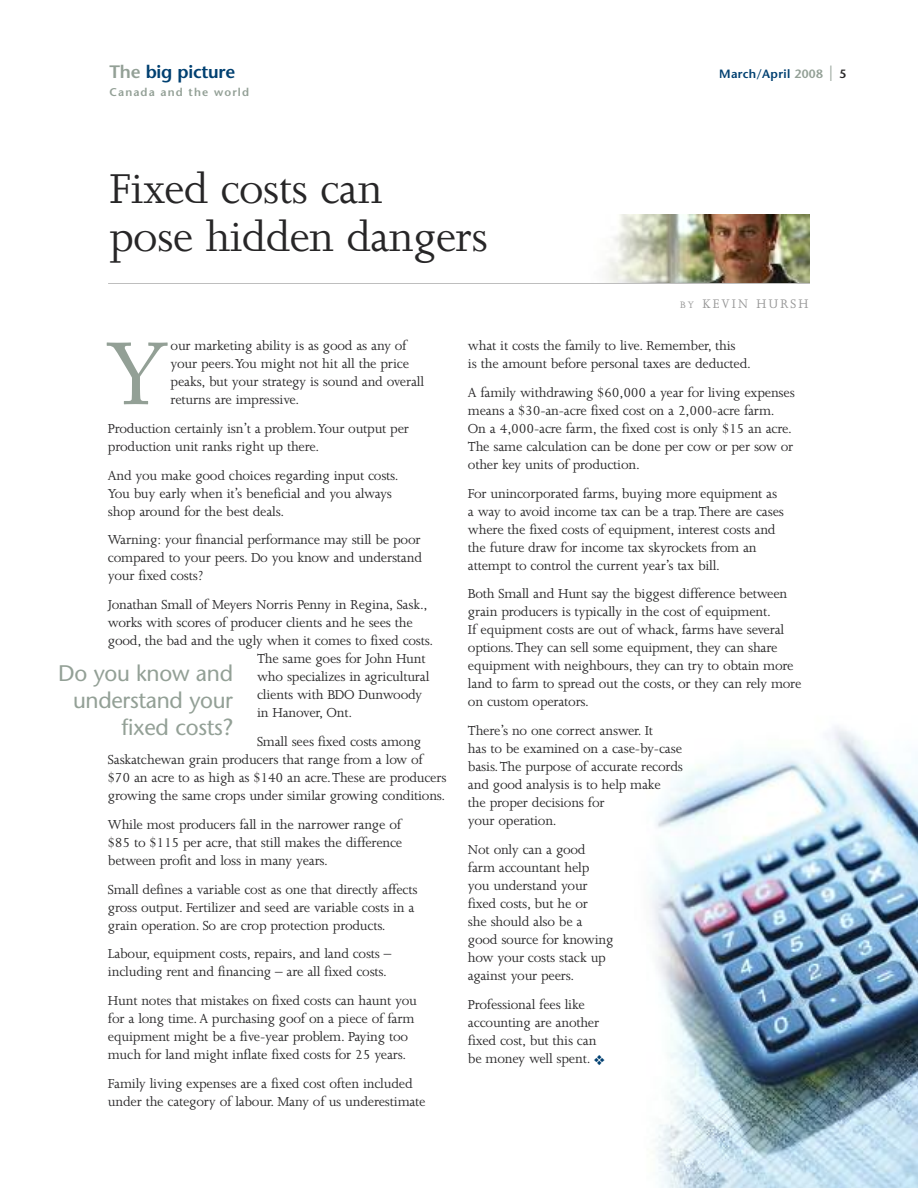
<style>
.page{position:relative;width:918px;height:1188px;background:#fff}
.page>*{position:absolute;margin:0;border:0;box-sizing:border-box;transform-origin:0 0}
.t1{font:86.7px "Adobe Caslon";color:#93a096}
.t2{font:48px/48px "Joanna";letter-spacing:-.015em;color:#272627}
.t3{font:22.5px/27px "Stone Sans";letter-spacing:-.015em;color:#93a096;text-align:right}
.t4{font:600 18px "Stone Sans";letter-spacing:-.015em;color:#004071}
.t5{font:15px/18px "Joanna";letter-spacing:-.015em;color:#272627}
.t6{font:14.25px "Joanna";letter-spacing:.15em;color:#939393}
.t7{font:600 12px "Stone Sans";letter-spacing:.025em;color:#004071}
.t8{font:600 11.25px "Stone Sans";letter-spacing:.1em;color:#93a096}
.s1{color:#93a096}
.s2{font-size:21px;color:#93a096}
.s3{color:#272627}
.s4{font-size:10.65px}
.s5{font-family:"Garamond";font-weight:300;font-size:14.25px}
.s6{color:#004071}
</style>
<div class="page">
<img style="left:650px;top:727px;width:268px;height:461px">
<img style="left:606px;top:215px;width:204px;height:68px">
<hr style="left:108px;top:283px;width:702px;height:1px;background:#bebebe">
<p class="t4" style="left:110px;top:65px;width:127px"><span class="s1">The</span> big picture</p>
<p class="t7" style="left:719px;top:69px;width:128px">March/April <span class="s1">2008</span> <span class="s2">|</span> <span class="s3">5</span></p>
<p class="t8" style="left:110px;top:88px;width:141px">Canada and the world</p>
<h2 class="t2" style="left:110px;top:168px;width:380px">Fixed costs can<br>pose hidden dangers</h2>
<p class="t6" style="left:680px;top:298px;width:130px"><span class="s4">BY</span> KEVIN HURSH</p>
<h1 class="t1" style="left:108px;top:343px;width:59px">Y</h1>
<p class="t5" style="left:171px;top:338px;width:255px">our marketing ability is as good as any of your peers.You might not hit all the price peaks, but your strategy is sound and overall returns are impressive.</p>
<p class="t5" style="left:108px;top:421px;width:303px">Production certainly isn’t a problem.Your output per production unit ranks right up there.</p>
<p class="t5" style="left:108px;top:467px;width:292px">And you make good choices regarding input costs.<br>You buy early when it’s beneficial and you always shop around for the best deals.</p>
<p class="t5" style="left:108px;top:532px;width:316px;text-align:justify">Warning: your financial performance may still be poor compared to your peers. Do you know and understand your fixed costs?</p>
<p class="t5" style="left:108px;top:597px;width:321px">Jonathan Small of Meyers Norris Penny in Regina, Sask.,</p>
<p class="t5" style="left:108px;top:615px;width:306px">works with scores of producer clients and he sees the</p>
<p class="t5" style="left:108px;top:633px;width:327px">good, the bad and the ugly when it comes to fixed costs.</p>
<p class="t5" style="left:257px;top:651px;width:170px">The same goes for John Hunt</p>
<p class="t5" style="left:257px;top:669px;width:174px">who specializes in agricultural</p>
<p class="t5" style="left:257px;top:687px;width:166px">clients with BDO Dunwoody</p>
<p class="t5" style="left:257px;top:705px;width:97px">in Hanover, Ont.</p>
<p class="t5" style="left:108px;top:734px;width:340px;text-indent:149px">Small sees fixed costs among Saskatchewan grain producers that range from a low of <span class="s5">$</span>70 an acre to as high as <span class="s5">$</span>140 an acre.These are producers growing the same crops under similar growing conditions.</p>
<p class="t5" style="left:108px;top:817px;width:296px;text-align:justify">While most producers fall in the narrower range of <span class="s5">$</span>85 to <span class="s5">$</span>115 per acre, that still makes the difference between profit and loss in many years.</p>
<p class="t5" style="left:108px;top:881px;width:311px">Small defines a variable cost as one that directly affects gross output. Fertilizer and seed are variable costs in a grain operation. So are crop protection products.</p>
<p class="t5" style="left:108px;top:946px;width:285px">Labour, equipment costs, repairs, and land costs – including rent and financing – are all fixed costs.</p>
<p class="t5" style="left:108px;top:993px;width:310px">Hunt notes that mistakes on fixed costs can haunt you for a long time. A purchasing goof on a piece of farm equipment might be a five-year problem. Paying too much for land might inflate fixed costs for 25 years.</p>
<p class="t5" style="left:108px;top:1076px;width:319px">Family living expenses are a fixed cost often included under the category of labour. Many of us underestimate</p>
<h3 class="t3" style="left:58px;top:662px;width:176px">Do you know and understand your fixed costs?</h3>
<p class="t5" style="left:468px;top:338px;width:285px">what it costs the family to live. Remember, this<br>is the amount before personal taxes are deducted.</p>
<p class="t5" style="left:468px;top:385px;width:328px">A family withdrawing <span class="s5">$</span>60,000 a year for living expenses means a <span class="s5">$</span>30-an-acre fixed cost on a 2,000-acre farm.<br>On a 4,000-acre farm, the fixed cost is only <span class="s5">$</span>15 an acre.<br>The same calculation can be done per cow or per sow or other key units of production.</p>
<p class="t5" style="left:468px;top:485px;width:318px">For unincorporated farms, buying more equipment as a way to avoid income tax can be a trap.There are cases where the fixed costs of equipment, interest costs and the future draw for income tax skyrockets from an attempt to control the current year’s tax bill.</p>
<p class="t5" style="left:468px;top:586px;width:335px">Both Small and Hunt say the biggest difference between grain producers is typically in the cost of equipment.<br>If equipment costs are out of whack, farms have several options.They can sell some equipment, they can share equipment with neighbours, they can try to obtain more land to farm to spread out the costs, or they can rely more on custom operators.</p>
<p class="t5" style="left:468px;top:723px;width:217px">There’s no one correct answer. It<br>has to be examined on a case-by-case basis.The purpose of accurate records and good analysis is to help make<br>the proper decisions for<br>your operation.</p>
<p class="t5" style="left:468px;top:842px;width:147px">Not only can a good farm accountant help you understand your fixed costs, but he or<br>she should also be a good source for knowing how your costs stack up against your peers.</p>
<p class="t5" style="left:468px;top:997px;width:138px">Professional fees like accounting are another fixed cost, but this can be money well spent. <span class="s6">❖</span></p>
</div>
